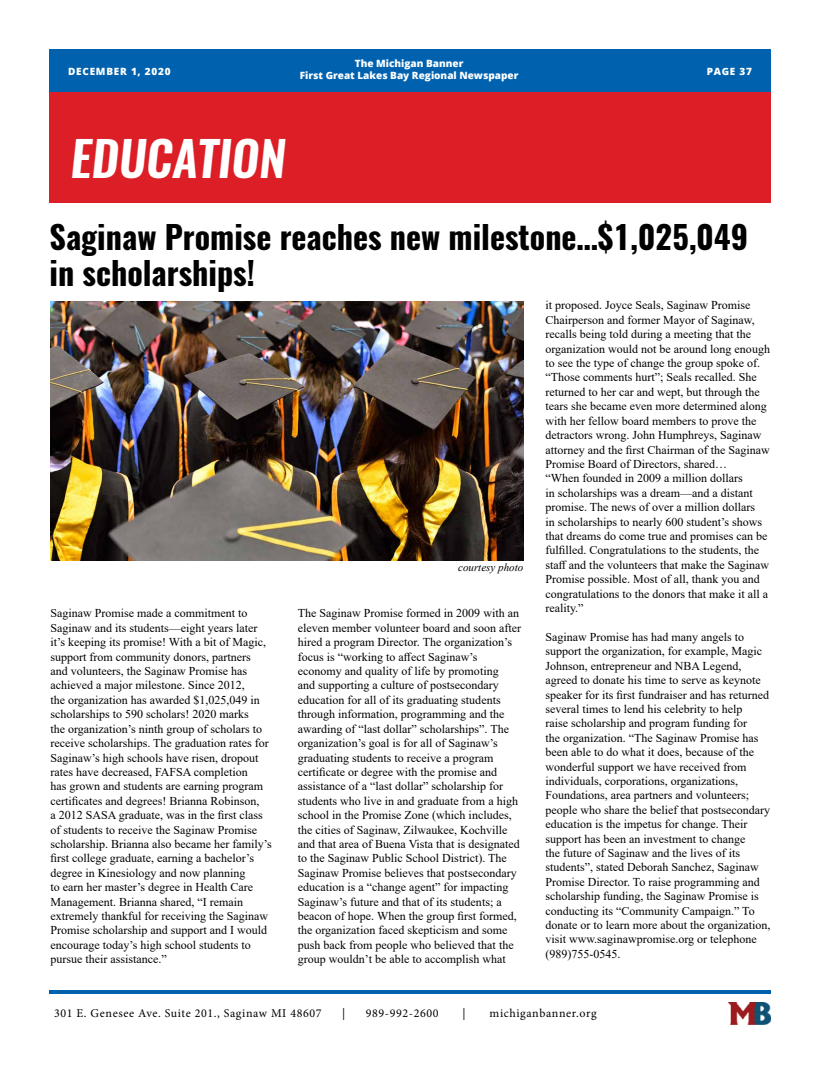
<style>
.page{position:relative;width:820px;height:1078px;background:#fff}
.page>*{position:absolute;margin:0;border:0;box-sizing:border-box;transform-origin:0 0}
.t1{font:italic 600 48px "Oswald";color:#fff}
.t2{font:700 32px/36px "Oswald";color:#000101}
.t3{font:12px/14.4px "Times New Roman";color:#000101}
.t4{font:12px "Minion Pro";letter-spacing:.05em;color:#000}
.t5{font:italic 11px "Times New Roman";color:#000101}
.t6{font:800 10px/12px "Open Sans";color:#fff;text-align:center}
.t7{font:800 10px "Open Sans";letter-spacing:.075em;color:#fff}
</style>
<div class="page">
<div style="left:49px;top:50px;width:721px;height:42px;background:#0062af"></div>
<hr style="left:49px;top:990px;width:721px;height:3px;background:#0062af">
<img style="left:728px;top:1002px;width:42px;height:22px">
<div style="left:49px;top:92px;width:721px;height:111px;background:#dc1f26"></div>
<img style="left:50px;top:301px;width:473px;height:259px">
<p class="t7" style="left:68px;top:64px;width:104px">DECEMBER 1, 2020</p>
<p class="t6" style="left:300px;top:57px;width:220px">The Michigan Banner<br>First Great Lakes Bay Regional Newspaper</p>
<h1 class="t1" style="left:70px;top:125px;width:216px">EDUCATION</h1>
<p class="t6" style="left:706px;top:65px;width:47px">PAGE 37</p>
<h2 class="t2" style="left:50px;top:220px;width:699px">Saginaw Promise reaches new milestone…$1,025,049 in scholarships!</h2>
<p class="t5" style="left:458px;top:559px;width:67px">courtesy photo</p>
<p class="t3" style="left:50px;top:605px;width:223px">Saginaw Promise made a commitment to Saginaw and its students—eight years later it’s keeping its promise! With a bit of Magic, support from community donors, partners<br>and volunteers, the Saginaw Promise has achieved a major milestone. Since 2012,<br>the organization has awarded $1,025,049 in scholarships to 590 scholars! 2020 marks<br>the organization’s ninth group of scholars to receive scholarships. The graduation rates for Saginaw’s high schools have risen, dropout rates have decreased, FAFSA completion<br>has grown and students are earning program certificates and degrees! Brianna Robinson,<br>a 2012 SASA graduate, was in the first class of students to receive the Saginaw Promise scholarship. Brianna also became her family’s first college graduate, earning a bachelor’s degree in Kinesiology and now planning<br>to earn her master’s degree in Health Care Management. Brianna shared, “I remain extremely thankful for receiving the Saginaw Promise scholarship and support and I would encourage today’s high school students to pursue their assistance.”</p>
<p class="t3" style="left:298px;top:605px;width:225px">The Saginaw Promise formed in 2009 with an eleven member volunteer board and soon after hired a program Director. The organization’s focus is “working to affect Saginaw’s economy and quality of life by promoting<br>and supporting a culture of postsecondary education for all of its graduating students through information, programming and the awarding of “last dollar” scholarships”. The organization’s goal is for all of Saginaw’s graduating students to receive a program certificate or degree with the promise and assistance of a “last dollar” scholarship for students who live in and graduate from a high school in the Promise Zone (which includes, the cities of Saginaw, Zilwaukee, Kochville and that area of Buena Vista that is designated to the Saginaw Public School District). The Saginaw Promise believes that postsecondary education is a “change agent” for impacting Saginaw’s future and that of its students; a beacon of hope. When the group first formed, the organization faced skepticism and some push back from people who believed that the group wouldn’t be able to accomplish what</p>
<p class="t3" style="left:545px;top:298px;width:226px">it proposed. Joyce Seals, Saginaw Promise Chairperson and former Mayor of Saginaw, recalls being told during a meeting that the organization would not be around long enough to see the type of change the group spoke of. “Those comments hurt”; Seals recalled. She returned to her car and wept, but through the tears she became even more determined along with her fellow board members to prove the detractors wrong. John Humphreys, Saginaw attorney and the first Chairman of the Saginaw Promise Board of Directors, shared…<br>“When founded in 2009 a million dollars<br>in scholarships was a dream—and a distant promise. The news of over a million dollars<br>in scholarships to nearly 600 student’s shows that dreams do come true and promises can be fulfilled. Congratulations to the students, the staff and the volunteers that make the Saginaw Promise possible. Most of all, thank you and congratulations to the donors that make it all a reality.”</p>
<p class="t3" style="left:545px;top:629px;width:227px">Saginaw Promise has had many angels to support the organization, for example, Magic Johnson, entrepreneur and NBA Legend, agreed to donate his time to serve as keynote speaker for its first fundraiser and has returned several times to lend his celebrity to help<br>raise scholarship and program funding for<br>the organization. “The Saginaw Promise has been able to do what it does, because of the wonderful support we have received from individuals, corporations, organizations, Foundations, area partners and volunteers; people who share the belief that postsecondary education is the impetus for change. Their support has been an investment to change<br>the future of Saginaw and the lives of its students”, stated Deborah Sanchez, Saginaw Promise Director. To raise programming and scholarship funding, the Saginaw Promise is conducting its “Community Campaign.” To donate or to learn more about the organization, visit www.saginawpromise.org or telephone (989)755-0545.</p>
<p class="t4" style="left:54px;top:1004px;width:269px">301 E. Genesee Ave. Suite 201., Saginaw MI 48607</p>
<p class="t4" style="left:342px;top:1004px;width:5px">|</p>
<p class="t4" style="left:366px;top:1004px;width:74px">989-992-2600</p>
<p class="t4" style="left:462px;top:1004px;width:5px">|</p>
<p class="t4" style="left:489px;top:1004px;width:108px">michiganbanner.org</p>
</div>
